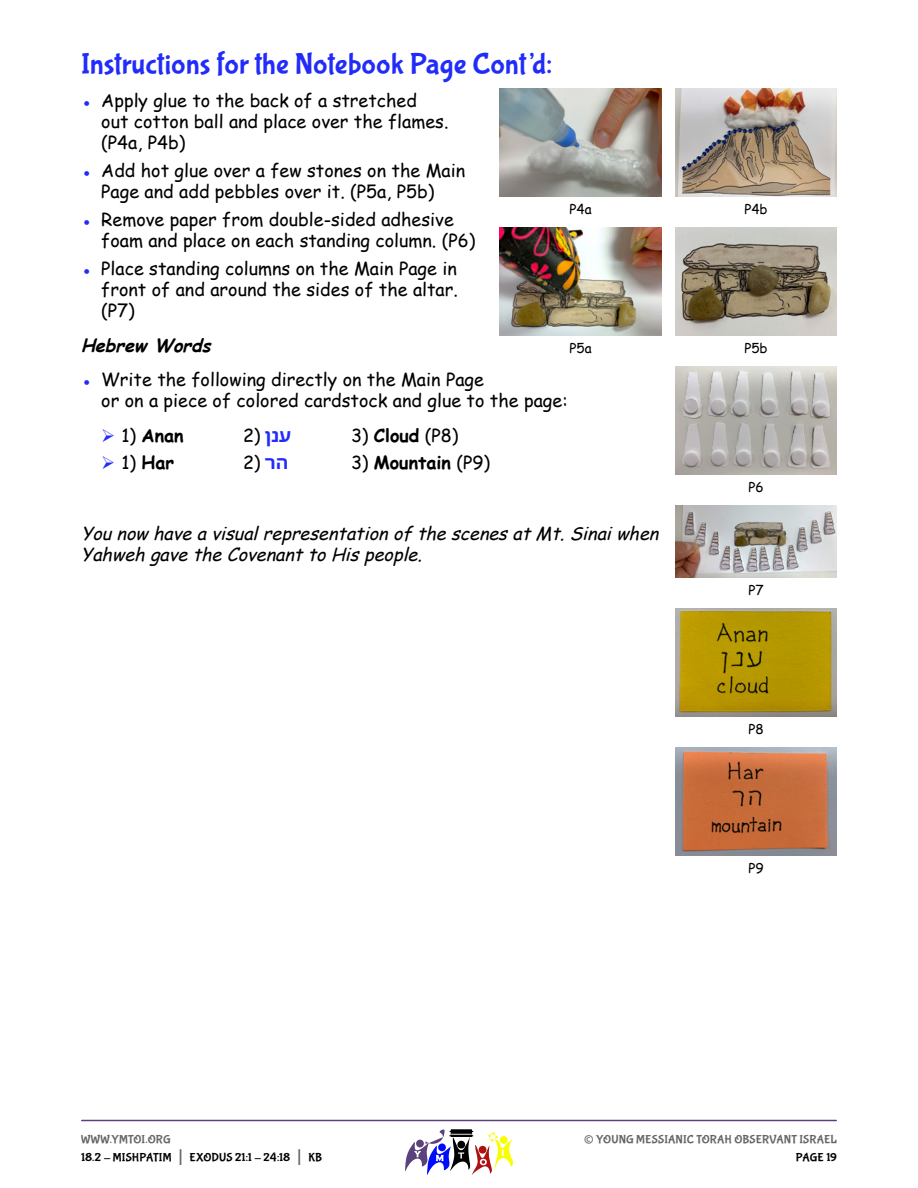
<style>
.page{position:relative;width:918px;height:1188px;background:#fff}
.page>*{position:absolute;margin:0;border:0;box-sizing:border-box;transform-origin:0 0}
.t1{font:30px "Bubblegum Sans";color:#222cf9}
.t2{font:27px "Bubblegum Sans";color:#666}
.t3{font:18px/21px "Comic Sans MS";color:#000}
.t4{font:italic 18px/21.6px "Comic Sans MS";color:#000}
.t5{font:700 18px "Comic Sans MS";color:#000}
.t6{font:italic 700 18px "Comic Sans MS";color:#000}
.t7{font:700 18px "Noto Sans Hebrew";color:#222cf9}
.t8{font:13.5px "Comic Sans MS";color:#000}
.t9{font:12px/18px "Bubblegum Sans";letter-spacing:.01em;color:#000}
.t10{font:12px "Bubblegum Sans";letter-spacing:.01em;color:#666}
.s1{color:#222cf9}
.s2{font-weight:400}
.s3{font-family:"Comic Sans MS";font-weight:400;color:#000}
.s4{font-weight:700}
.s5{font-family:"Noto Sans Hebrew";font-weight:700;color:#222cf9}
.s6{color:#666}
.s7{font-size:21px;color:#666}
</style>
<div class="page">
<hr style="left:82px;top:1120px;width:754px;height:1px;background:#59417c">
<svg style="left:405px;top:1129px;width:108px;height:46px"></svg>
<img style="left:500px;top:227px;width:162px;height:108px">
<img style="left:675px;top:227px;width:162px;height:108px">
<img style="left:500px;top:88px;width:162px;height:108px">
<img style="left:675px;top:88px;width:162px;height:108px">
<img style="left:675px;top:366px;width:162px;height:108px">
<img style="left:675px;top:505px;width:162px;height:72px">
<img style="left:675px;top:608px;width:162px;height:108px">
<img style="left:675px;top:747px;width:162px;height:108px">
<h1 class="t1" style="left:81px;top:51px;width:472px">Instructions for the Notebook Page Cont’d:</h1>
<p class="t3" style="left:101px;top:92px;width:349px;text-indent:-20px"><span class="s1">●</span> Apply glue to the back of a stretched out cotton ball and place over the flames. (P4a, P4b)</p>
<p class="t3" style="left:81px;top:162px;width:386px;text-align:center"><span class="s1">●</span> Add hot glue over a few stones on the Main<br>Page and add pebbles over it. (P5a, P5b)</p>
<p class="t3" style="left:101px;top:211px;width:376px;text-indent:-20px"><span class="s1">●</span> Remove paper from double-sided adhesive foam and place on each standing column. (P6)</p>
<p class="t3" style="left:101px;top:259px;width:358px;text-align:justify;text-indent:-20px"><span class="s1">●</span> Place standing columns on the Main Page in front of and around the sides of the altar. (P7)</p>
<p class="t6" style="left:81px;top:337px;width:136px">Hebrew Words</p>
<p class="t3" style="left:101px;top:371px;width:468px;text-indent:-20px"><span class="s1">●</span> Write the following directly on the Main Page<br>or on a piece of colored cardstock and glue to the page:</p>
<p class="t5" style="left:122px;top:427px;width:64px"><span class="s2">1)</span> Anan</p>
<p class="t7" style="left:243px;top:426px;width:50px"><span class="s3">2 )</span> ענן</p>
<p class="t3" style="left:351px;top:427px;width:109px">3 ( <span class="s4">Cloud</span> (P8)</p>
<p class="t5" style="left:122px;top:455px;width:54px"><span class="s2">1)</span> Har</p>
<p class="t3" style="left:243px;top:454px;width:47px">2 ) <span class="s5">הר</span></p>
<p class="t5" style="left:351px;top:455px;width:140px"><span class="s2">3 (</span> Mountain <span class="s2">(P9)</span></p>
<p class="t8" style="left:569px;top:203px;width:24px">P4a</p>
<p class="t8" style="left:744px;top:203px;width:25px">P4b</p>
<p class="t8" style="left:569px;top:342px;width:24px">P5a</p>
<p class="t8" style="left:744px;top:342px;width:25px">P5b</p>
<p class="t4" style="left:81px;top:524px;width:583px">You now have a visualrepresentation of the scenes at Mt.Sinaiwhen<br>Yahweh gave the Covenant to His people.</p>
<p class="t8" style="left:748px;top:481px;width:17px">P6</p>
<p class="t8" style="left:748px;top:584px;width:17px">P7</p>
<p class="t8" style="left:748px;top:723px;width:17px">P8</p>
<p class="t8" style="left:748px;top:862px;width:17px">P9</p>
<p class="t9" style="left:81px;top:1131px;width:243px"><span class="s6">WWW.YMTOI.ORG<br></span>18.2 - MISHPATIM <span class="s7">|</span> EXODUS 21:1 - 24:18 <span class="s7">|</span> KB</p>
<h2 class="t2" style="left:584px;top:1128px;width:12px">©</h2>
<p class="t10" style="left:596px;top:1134px;width:242px">YOUNG MESSIANIC TORAH OBSERVANT ISRAEL</p>
<p class="t9" style="left:796px;top:1149px;width:43px">PAGE 19</p>
</div>
